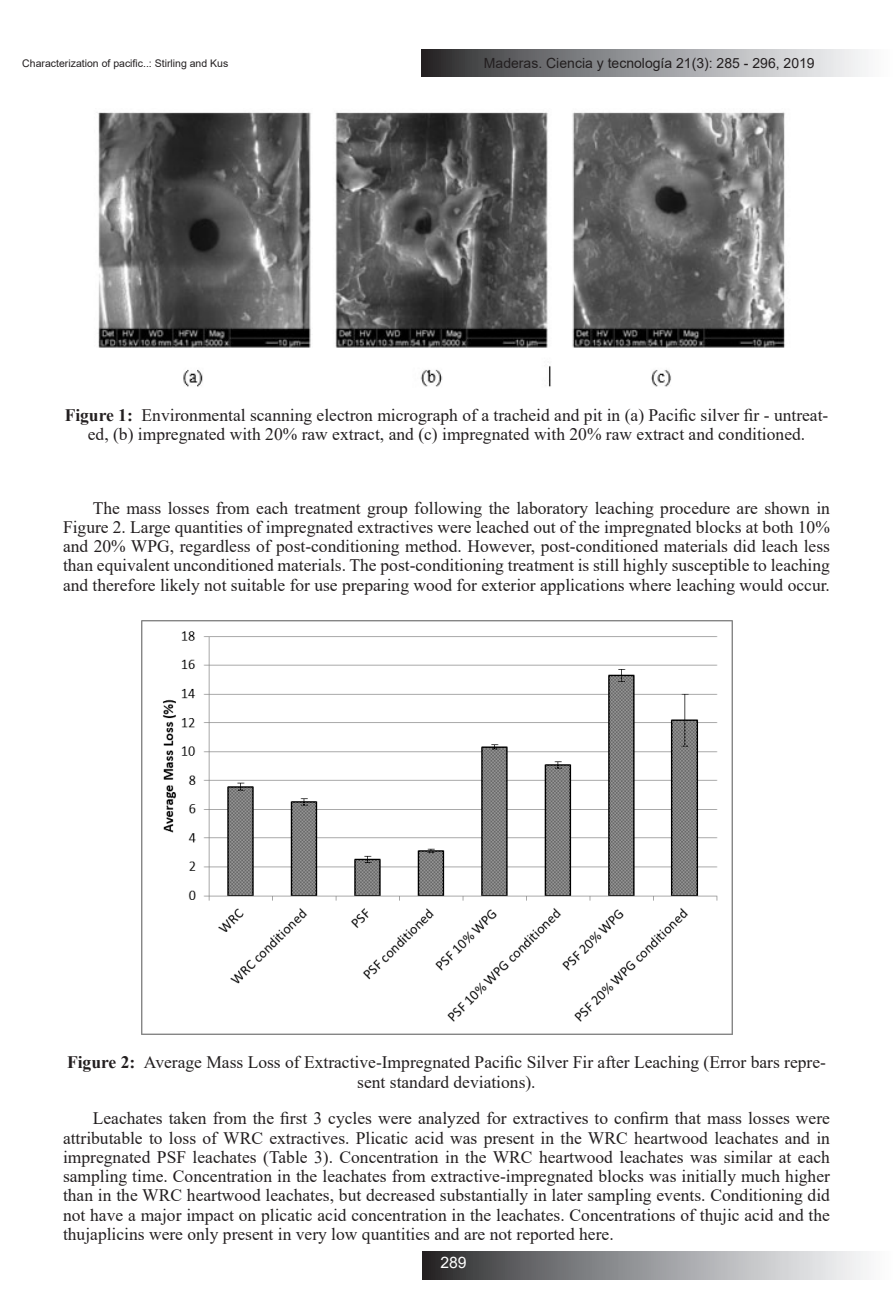
<style>
.page{position:relative;width:893px;height:1315px;background:#fff}
.page>*{position:absolute;margin:0;border:0;box-sizing:border-box;transform-origin:0 0}
.t1{font:17.5px/19.2px "Times New Roman";color:#231f20;text-align:center}
.t2{font:15.75px "Arial";color:#fff}
.t3{font:14px "Arial";color:#231f20}
.t4{font:10.5px "Arial";color:#231f20}
.s1{font-weight:700}
</style>
<div class="page">
<svg style="left:422px;top:49px;width:444px;height:28px;background:#949597"></svg>
<svg style="left:423px;top:1252px;width:444px;height:27px;background:#949597"></svg>
<img style="left:98px;top:112px;width:687px;height:275px">
<img style="left:141px;top:620px;width:592px;height:414px">
<p class="t4" style="left:22px;top:56px;width:207px">Characterization of pacific..: Stirling and Kus</p>
<p class="t3" style="left:484px;top:53px;width:332px">Maderas. Ciencia y tecnología 21(3): 285 - 296, 2019</p>
<p class="t1" style="left:65px;top:405px;width:765px"><span class="s1">Figure 1:</span> Environmental scanning electron micrograph of a tracheid and pit in (a) Pacific silver fir - untreat&shy;ed, (b) impregnated with 20% raw extract, and (c) impregnated with 20% raw extract and conditioned.</p>
<p class="t1" style="left:63px;top:497px;width:768px;text-align:justify;text-indent:30px">The mass losses from each treatment group following the laboratory leaching procedure are shown in Figure 2. Large quantities of impregnated extractives were leached out of the impregnated blocks at both 10% and 20% WPG, regardless of post-conditioning method. However, post-conditioned materials did leach less than equivalent unconditioned materials. The post-conditioning treatment is still highly susceptible to leaching and therefore likely not suitable for use preparing wood for exterior applications where leaching would occur.</p>
<p class="t1" style="left:67px;top:1052px;width:760px"><span class="s1">Figure 2:</span> Average Mass Loss of Extractive-Impregnated Pacific Silver Fir after Leaching (Error bars repre&shy;sent standard deviations).</p>
<p class="t1" style="left:63px;top:1108px;width:768px;text-align:justify;text-indent:30px">Leachates taken from the first 3 cycles were analyzed for extractives to confirm that mass losses were attributable to loss of WRC extractives. Plicatic acid was present in the WRC heartwood leachates and in impregnated PSF leachates (Table 3). Concentration in the WRC heartwood leachates was similar at each sampling time. Concentration in the leachates from extractive-impregnated blocks was initially much higher than in the WRC heartwood leachates, but decreased substantially in later sampling events. Conditioning did not have a major impact on plicatic acid concentration in the leachates. Concentrations of thujic acid and the thujaplicins were only present in very low quantities and are not reported here.</p>
<p class="t2" style="left:440px;top:1252px;width:28px">289</p>
</div>
